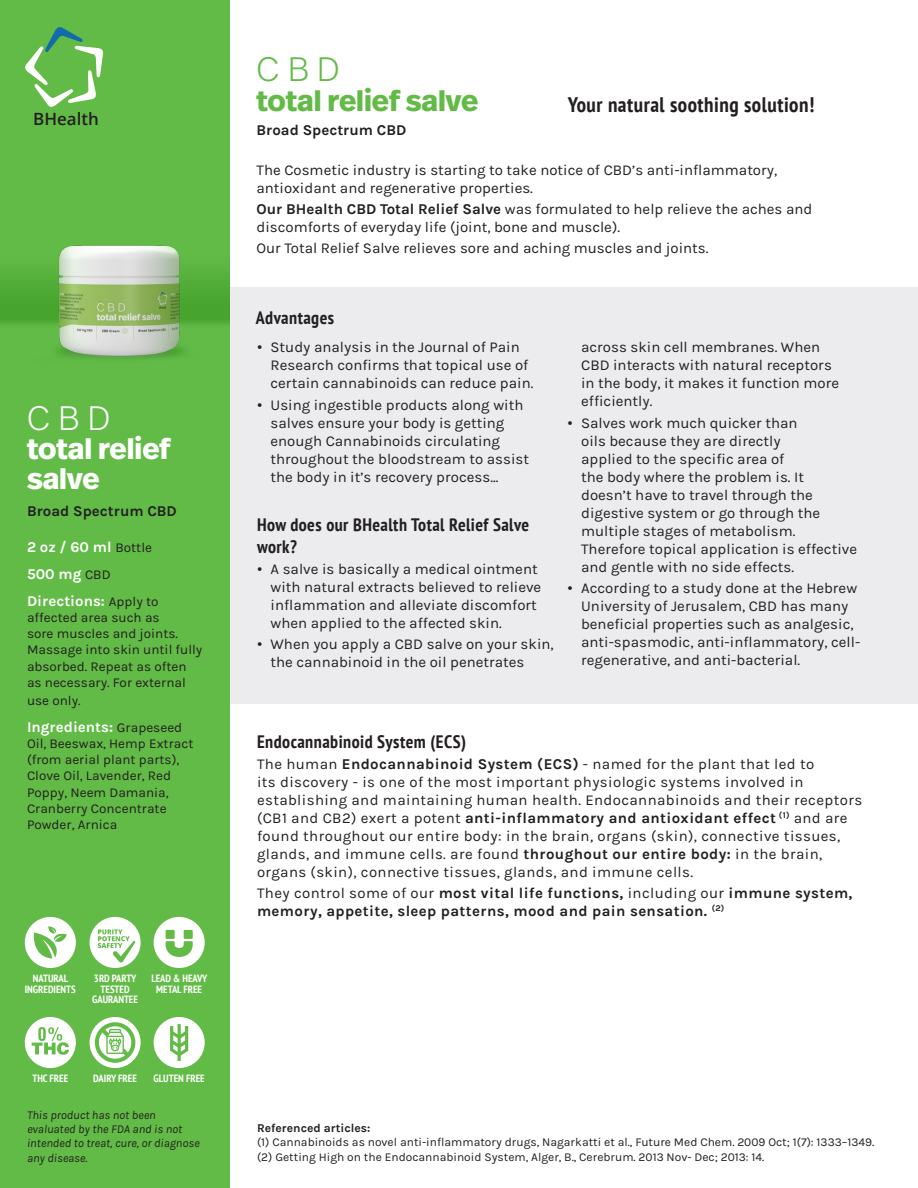
<style>
.page{position:relative;width:918px;height:1188px;background:#fff}
.page>*{position:absolute;margin:0;border:0;box-sizing:border-box;transform-origin:0 0}
.t1{font:300 33.9px "Real Head Pro";color:#62bb46}
.t2{font:300 33.9px "Real Head Pro";color:#fff}
.t3{font:700 29.55px "Real Head Pro";color:#62bb46}
.t4{font:700 29.55px/29.5px "Real Head Pro";color:#fff}
.t5{font:700 condensed 21px "PT Sans";letter-spacing:.025em;color:#231f20}
.t6{font:700 condensed 18px/21.6px "PT Sans";letter-spacing:.025em;color:#231f20}
.t7{font:600 16.95px "Open Sans";color:#231f20}
.t8{font:15px/18px "Karla";color:#231f20}
.t9{font:15px/18px "Karla";letter-spacing:.025em;color:#231f20}
.t10{font:700 15px/18px "Karla";letter-spacing:.025em;color:#231f20}
.t11{font:700 15px "Karla";color:#fff}
.t12{font:700 15px "Karla";color:#231f20}
.t13{font:13.5px/16.2px "Karla";color:#231f20}
.t14{font:12px "Karla";color:#231f20}
.t15{font:italic 12px/14.4px "Karla";color:#231f20}
.t16{font:700 12px "Karla";color:#231f20}
.t17{font:700 condensed 10.5px/10.5px "PT Sans";color:#fff;text-align:center}
.s1{font-weight:400;font-size:13.5px;color:#231f20}
.s2{font-weight:700}
.s3{font-family:"Times New Roman"}
.s4{font-weight:400}
</style>
<div class="page">
<div style="left:13px;top:287px;width:905px;height:417px;background:#ececee"></div>
<div style="left:0;top:0;width:230px;height:1188px;background:#62bb46"></div>
<svg style="left:25px;top:917px;width:51px;height:51px"></svg>
<svg style="left:154px;top:917px;width:51px;height:51px"></svg>
<svg style="left:90px;top:1017px;width:51px;height:51px"></svg>
<svg style="left:154px;top:1017px;width:51px;height:51px"></svg>
<svg style="left:25px;top:1017px;width:51px;height:51px"></svg>
<svg style="left:90px;top:917px;width:51px;height:51px"></svg>
<svg style="left:25px;top:27px;width:79px;height:80px"></svg>
<img style="left:26px;top:245px;width:180px;height:114px">
<p class="t7" style="left:33px;top:107px;width:67px">BHealth</p>
<p class="t2" style="left:27px;top:394px;width:85px">CBD</p>
<p class="t4" style="left:27px;top:434px;width:145px">total relief salve</p>
<p class="t12" style="left:27px;top:502px;width:151px">Broad Spectrum CBD</p>
<p class="t11" style="left:27px;top:538px;width:127px">2 oz / 60 ml <span class="s1">Bottle</span></p>
<p class="t11" style="left:27px;top:565px;width:85px">500 mg <span class="s1">CBD</span></p>
<p class="t11" style="left:27px;top:592px;width:133px">Directions: <span class="s1">Apply to</span></p>
<p class="t13" style="left:27px;top:610px;width:177px">affected area such as<br>sore muscles and joints.<br>Massage into skin until fully absorbed. Repeat as often as necessary. For external</p>
<p class="t13" style="left:27px;top:692px;width:55px">use only.</p>
<p class="t11" style="left:27px;top:718px;width:157px">Ingredients: <span class="s1">Grapeseed</span></p>
<p class="t13" style="left:27px;top:736px;width:168px">Oil, Beeswax, Hemp Extract (from aerial plant parts),<br>Clove Oil, Lavender, Red<br>Poppy, Neem Damania,<br>Cranberry Concentrate<br>Powder, Arnica</p>
<p class="t17" style="left:25px;top:973px;width:53px">NATURAL<br>INGREDIENTS</p>
<p class="t17" style="left:94px;top:973px;width:44px">3RD PARTY</p>
<p class="t17" style="left:101px;top:984px;width:31px">TESTED</p>
<p class="t17" style="left:92px;top:994px;width:47px">GAURANTEE</p>
<p class="t17" style="left:151px;top:973px;width:57px">LEAD &amp; HEAVY</p>
<p class="t17" style="left:156px;top:984px;width:47px">METAL FREE</p>
<p class="t17" style="left:32px;top:1073px;width:37px">THC FREE</p>
<p class="t17" style="left:93px;top:1073px;width:45px">DAIRY FREE</p>
<p class="t17" style="left:154px;top:1073px;width:53px">GLUTEN FREE</p>
<p class="t15" style="left:27px;top:1108px;width:174px">This product has not been evaluated by the FDA and is not intended to treat, cure, or diagnose any disease.</p>
<p class="t1" style="left:256px;top:45px;width:85px">CBD</p>
<p class="t3" style="left:256px;top:79px;width:223px">total relief salve</p>
<p class="t12" style="left:256px;top:121px;width:151px">Broad Spectrum CBD</p>
<p class="t5" style="left:568px;top:90px;width:248px">Your natural soothing solution!</p>
<p class="t8" style="left:256px;top:161px;width:522px">The Cosmetic industry is starting to take notice of CBD’s anti-inflammatory, antioxidant and regenerative properties.</p>
<p class="t8" style="left:256px;top:200px;width:557px"><span class="s2">Our BHealth CBD Total Relief Salve</span> was formulated to help relieve the aches and discomforts of everyday life (joint, bone and muscle).</p>
<p class="t8" style="left:256px;top:239px;width:453px">Our Total Relief Salve relieves sore and aching muscles and joints.</p>
<p class="t6" style="left:256px;top:306px;width:80px">Advantages</p>
<p class="t8" style="left:271px;top:339px;width:264px;text-indent:-14px"><span class="s3">•</span> Study analysis in the Journal of Pain<br>Research confirms that topical use of certain cannabinoids can reduce pain.</p>
<p class="t8" style="left:271px;top:396px;width:260px;text-indent:-14px"><span class="s3">•</span> Using ingestible products along with salves ensure your body is getting enough Cannabinoids circulating throughout the bloodstream to assist the body in it’s recovery process...</p>
<p class="t6" style="left:257px;top:514px;width:274px">How does our BHealth Total Relief Salve work?</p>
<p class="t8" style="left:271px;top:560px;width:272px;text-indent:-14px"><span class="s3">•</span> A salve is basically a medical ointment with natural extracts believed to relieve inflammation and alleviate discomfort when applied to the affected skin.</p>
<p class="t8" style="left:271px;top:636px;width:285px;text-indent:-14px"><span class="s3">•</span> When you apply a CBD salve on your skin, the cannabinoid in the oil penetrates</p>
<p class="t8" style="left:581px;top:339px;width:259px">across skin cell membranes. When<br>CBD interacts with natural receptors in the body, it makes it function more efficiently.</p>
<p class="t8" style="left:581px;top:414px;width:277px;text-indent:-14px"><span class="s3">•</span> Salves work much quicker than<br>oils because they are directly<br>applied to the specific area of<br>the body where the problem is. It doesn’t have to travel through the digestive system or go through the multiple stages of metabolism.<br>Therefore topical application is effective and gentle with no side effects.</p>
<p class="t8" style="left:581px;top:579px;width:281px;text-indent:-14px"><span class="s3">•</span> According to a study done at the Hebrew University of Jerusalem, CBD has many beneficial properties such as analgesic, anti-spasmodic, anti-inflammatory, cell&shy;regenerative, and anti-bacterial.</p>
<p class="t6" style="left:257px;top:731px;width:211px">Endocannabinoid System (ECS)</p>
<p class="t9" style="left:257px;top:755px;width:607px">The human <span class="s2">Endocannabinoid System (ECS)</span> - named for the plant that led to<br>its discovery - is one of the most important physiologic systems involved in establishing and maintaining human health. Endocannabinoids and their receptors (CB1 and CB2) exert a potent <span class="s2">anti-inflammatory and antioxidant effect</span> <sup>(1)</sup> and are found throughout our entire body: in the brain, organs (skin), connective tissues, glands, and immune cells. are found <span class="s2">throughout our entire body:</span> in the brain, organs (skin), connective tissues, glands, and immune cells.</p>
<p class="t10" style="left:257px;top:884px;width:597px"><span class="s4">They control some of our</span> most vital life functions, <span class="s4">including our</span> immune system, memory, appetite, sleep patterns, mood and pain sensation. <sup>(2)</sup></p>
<p class="t16" style="left:257px;top:1121px;width:115px">Referenced articles:</p>
<p class="t14" style="left:257px;top:1136px;width:619px">(1) Cannabinoids as novel anti-inflammatory drugs, Nagarkatti et al., Future Med Chem. 2009 Oct; 1(7): 1333–1349.</p>
<p class="t14" style="left:257px;top:1150px;width:509px">(2) Getting High on the Endocannabinoid System, Alger, B., Cerebrum. 2013 Nov- Dec; 2013: 14.</p>
</div>
